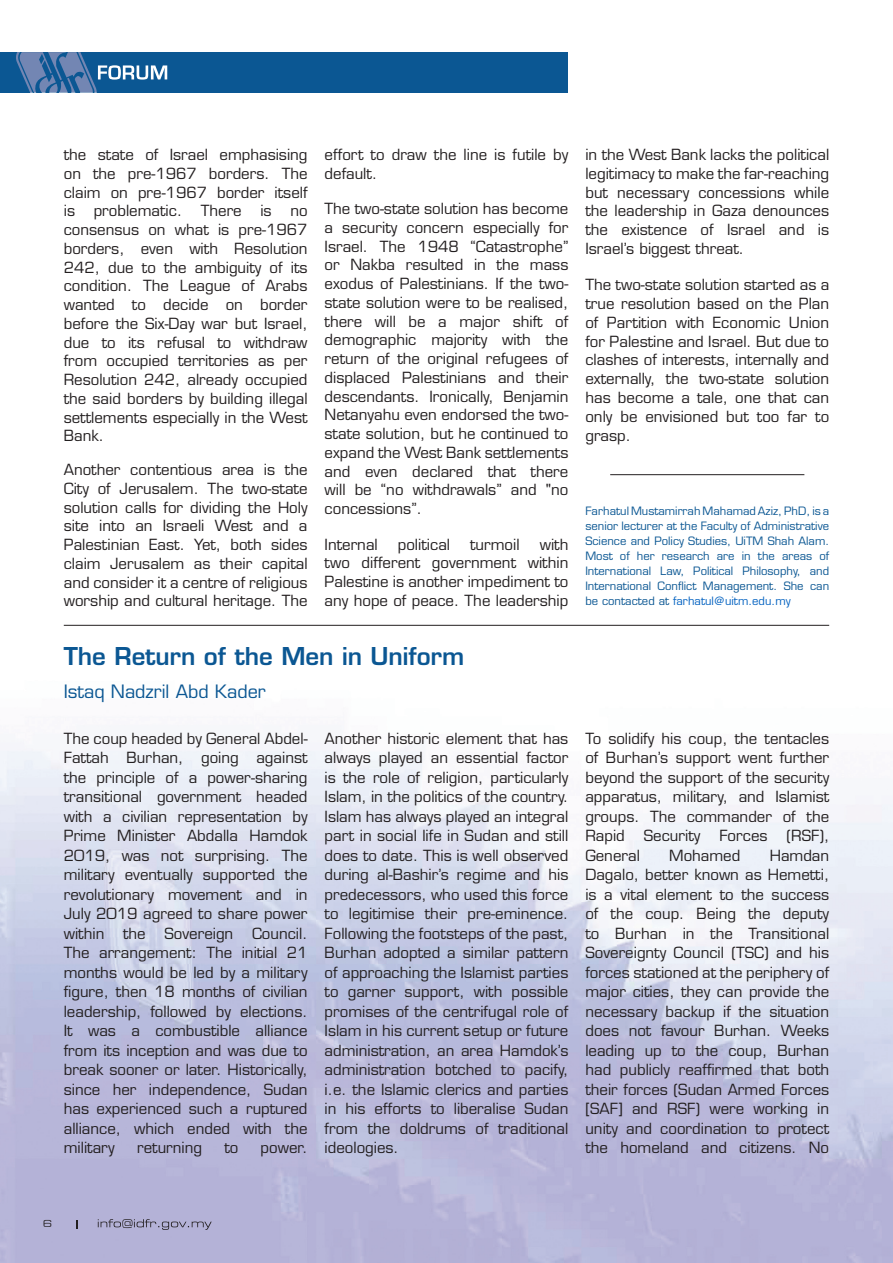
<style>
.page{position:relative;width:893px;height:1263px;background:#fff}
.page>*{position:absolute;margin:0;border:0;box-sizing:border-box;transform-origin:0 0}
.t1{font:600 24px "Eurostile LT Std";color:#0b5793}
.t2{font:18px "Eurostile LT Std";color:#0b5793}
.t3{font:15px/19.5px "Eurostile LT Std";color:#231f20;text-align:justify}
.t4{font:11.25px/15px "Eurostile LT Std";color:#0b5793;text-align:justify}
.t5{font:10.5px "Eurostile Extended";color:#231f20}
.s1{color:#0563c1}
</style>
<div class="page">
<img style="left:0;top:740px;width:893px;height:523px">
<div style="left:0;top:52px;width:568px;height:40px;background:#0b5793"></div>
<svg style="left:15px;top:52px;width:152px;height:41px"></svg>
<svg style="left:98px;top:1219px;width:114px;height:11px"></svg>
<hr style="left:64px;top:625px;width:765px;height:1px;background:#231f20">
<hr style="left:610px;top:474px;width:194px;height:1px;background:#231f20">
<p class="t3" style="left:64px;top:145px;width:245px;line-height:18.8px">the state of Israel emphasising on the pre-1967 borders. The claim on pre-1967 border itself is problematic. There is no consensus on what is pre-1967 borders, even with Resolution 242, due to the ambiguity of its condition. The League of Arabs wanted to decide on border before the Six-Day war but Israel, due to its refusal to withdraw from occupied territories as per Resolution 242, already occupied the said borders by building illegal settlements especially in the West Bank.</p>
<p class="t3" style="left:64px;top:460px;width:245px;line-height:18.8px">Another contentious area is the City of Jerusalem. The two-state solution calls for dividing the Holy site into an Israeli West and a Palestinian East. Yet, both sides claim Jerusalem as their capital and consider it a centre of religious worship and cultural heritage. The</p>
<p class="t3" style="left:325px;top:145px;width:245px;line-height:18.8px">effort to draw the line is futile by default.</p>
<p class="t3" style="left:325px;top:199px;width:245px;line-height:18.8px">The two-state solution has become a security concern especially for Israel. The 1948 “Catastrophe” or Nakba resulted in the mass exodus of Palestinians. If the two&shy;state solution were to be realised, there will be a major shift of demographic majority with the return of the original refugees of displaced Palestinians and their descendants. Ironically, Benjamin Netanyahu even endorsed the two&shy;state solution, but he continued to expand the West Bank settlements and even declared that there will be “no withdrawals” and "no concessions”.</p>
<p class="t3" style="left:325px;top:534px;width:55px">Internal</p>
<p class="t3" style="left:398px;top:534px;width:54px">political</p>
<p class="t3" style="left:470px;top:534px;width:51px">turmoil</p>
<p class="t3" style="left:325px;top:535px;width:245px;line-height:18.8px;text-indent:215px">with two different government within Palestine is another impediment to any hope of peace. The leadership</p>
<h1 class="t1" style="left:64px;top:642px;width:402px">The Return of the Men in Uniform</h1>
<p class="t2" style="left:64px;top:681px;width:204px">Istaq Nadzril Abd Kader</p>
<p class="t3" style="left:585px;top:145px;width:245px;line-height:18.8px">in the West Bank lacks the political legitimacy to make the far-reaching but necessary concessions while the leadership in Gaza denounces the existence of Israel and is Israel’s biggest threat.</p>
<p class="t3" style="left:585px;top:276px;width:245px;line-height:18.8px">The two-state solution started as a true resolution based on the Plan of Partition with Economic Union for Palestine and Israel. But due to clashes of interests, internally and externally, the two-state solution has become a tale, one that can only be envisioned but too far to grasp.</p>
<p class="t4" style="left:585px;top:504px;width:245px">Farhatul Mustamirrah Mahamad Aziz, PhD, is a senior lecturer at the Faculty of Administrative Science and Policy Studies, UiTM Shah Alam.<br>Most of her research are in the areas of International Law, Political Philosophy, and International Conflict Management. She can be contacted at <span class="s1">farhatul@uitm.edu.my</span></p>
<p class="t3" style="left:64px;top:728px;width:245px">The coup headed by General Abdel-Fattah Burhan, going against the principle of a power-sharing transitional government headed with a civilian representation by Prime Minister Abdalla Hamdok 2019, was not surprising. The military eventually supported the revolutionary movement and in July 2019 agreed to share power within the Sovereign Council.<br>The arrangement: The initial 21 months would be led by a military figure, then 18 months of civilian leadership, followed by elections.<br>It was a combustible alliance from its inception and was due to break sooner or later. Historically, since her independence, Sudan has experienced such a ruptured alliance, which ended with the military</p>
<p class="t3" style="left:137px;top:1138px;width:66px">returning</p>
<p class="t3" style="left:224px;top:1138px;width:16px">to</p>
<p class="t3" style="left:261px;top:1138px;width:48px">power.</p>
<p class="t3" style="left:325px;top:728px;width:245px">Another historic element that has always played an essential factor is the role of religion, particularly Islam, in the politics of the country.<br>Islam has always played an integral part in social life in Sudan and still does to date. This is well observed during al-Bashir’s regime and his predecessors, who used this force to legitimise their pre-eminence.<br>Following the footsteps of the past, Burhan adopted a similar pattern of approaching the Islamist parties to garner support, with possible promises of the centrifugal role of Islam in his current setup or future administration, an area Hamdok’s administration botched to pacify, i.e. the Islamic clerics and parties in his efforts to liberalise Sudan from the doldrums of traditional ideologies.</p>
<p class="t3" style="left:585px;top:728px;width:245px">To solidify his coup, the tentacles of Burhan’s support went further beyond the support of the security apparatus, military, and Islamist groups. The commander of the Rapid</p>
<p class="t3" style="left:644px;top:826px;width:58px">Security</p>
<p class="t3" style="left:719px;top:826px;width:50px">Forces</p>
<p class="t3" style="left:786px;top:826px;width:44px">(RSF),</p>
<p class="t3" style="left:585px;top:845px;width:56px">General</p>
<p class="t3" style="left:669px;top:845px;width:73px">Mohamed</p>
<p class="t3" style="left:585px;top:845px;width:245px;text-indent:184px">Hamdan Dagalo, better known as Hemetti, is a vital element to the success of the coup. Being the deputy to Burhan in the Transitional Sovereignty Council (TSC) and his forces stationed at the periphery of major cities, they can provide the necessary backup if the situation does not favour Burhan. Weeks leading up to the coup, Burhan had publicly reaffirmed that both their forces (Sudan Armed Forces [SAF] and RSF) were working in unity and coordination to protect the homeland and citizens. No</p>
<p class="t5" style="left:43px;top:1218px;width:10px">6</p>
</div>
